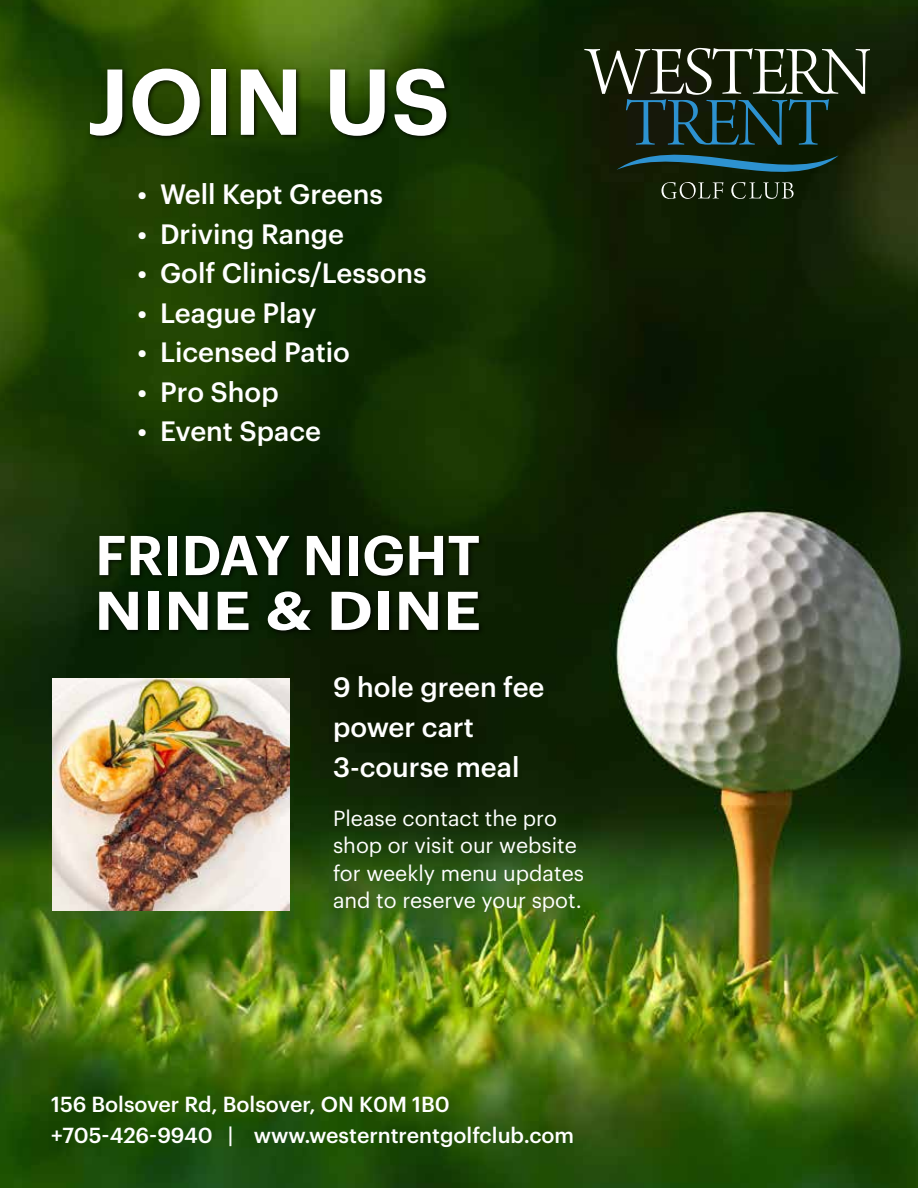
<style>
.page{position:relative;width:918px;height:1188px;background:#fff}
.page>*{position:absolute;margin:0;border:0;box-sizing:border-box;transform-origin:0 0}
.t1{font:600 91.35px "Graphik";letter-spacing:.005em;color:#fff}
.t2{font:600 54.75px "Graphik";letter-spacing:.005em;color:#fff}
.t3{font:600 53.25px "Graphik";letter-spacing:.005em;color:#fff;scale:1.2 1}
.t4{font:500 27.45px/39.6px "Graphik";color:#fff}
.t5{font:21.3px/27.5px "Graphik";color:#fff}
.t6{font:500 21.3px/30.5px "Graphik";color:#fff}
</style>
<div class="page">
<img style="left:0;top:0;width:918px;height:1188px">
<svg style="left:584px;top:48px;width:286px;height:151px;background:#273728"></svg>
<div style="left:87px;top:66px;width:365px;height:76px;background:#000;opacity:.75"></div>
<div style="left:96px;top:533px;width:389px;height:103px;background:#000;opacity:.75"></div>
<img style="left:53px;top:678px;width:236px;height:232px">
<h1 class="t1" style="left:87px;top:32px;width:365px">JOIN US</h1>
<p class="t4" style="left:137px;top:172px;width:247px">• Well Kept Greens</p>
<p class="t4" style="left:137px;top:211px;width:208px">• Driving Range</p>
<p class="t4" style="left:137px;top:251px;width:291px">• Golf Clinics/Lessons</p>
<p class="t4" style="left:137px;top:291px;width:181px">• League Play</p>
<p class="t4" style="left:137px;top:330px;width:214px">• Licensed Patio</p>
<p class="t4" style="left:137px;top:370px;width:143px">• Pro Shop</p>
<p class="t4" style="left:137px;top:409px;width:185px">• Event Space</p>
<h2 class="t2" style="left:95px;top:513px;width:386px">FRIDAY NIGHT</h2>
<h3 class="t3" style="left:94px;top:570px;width:324px">NINE &amp; DINE</h3>
<p class="t4" style="left:333px;top:665px;width:213px">9 hole green fee power cart<br>3-course meal</p>
<p class="t5" style="left:333px;top:803px;width:253px">Please contact the pro shop or visit our website for weekly menu updates and to reserve your spot.</p>
<p class="t6" style="left:51px;top:1087px;width:525px">156 Bolsover Rd, Bolsover, ON K0M 1B0 +705-426-9940 | www.westerntrentgolfclub.com</p>
</div>
